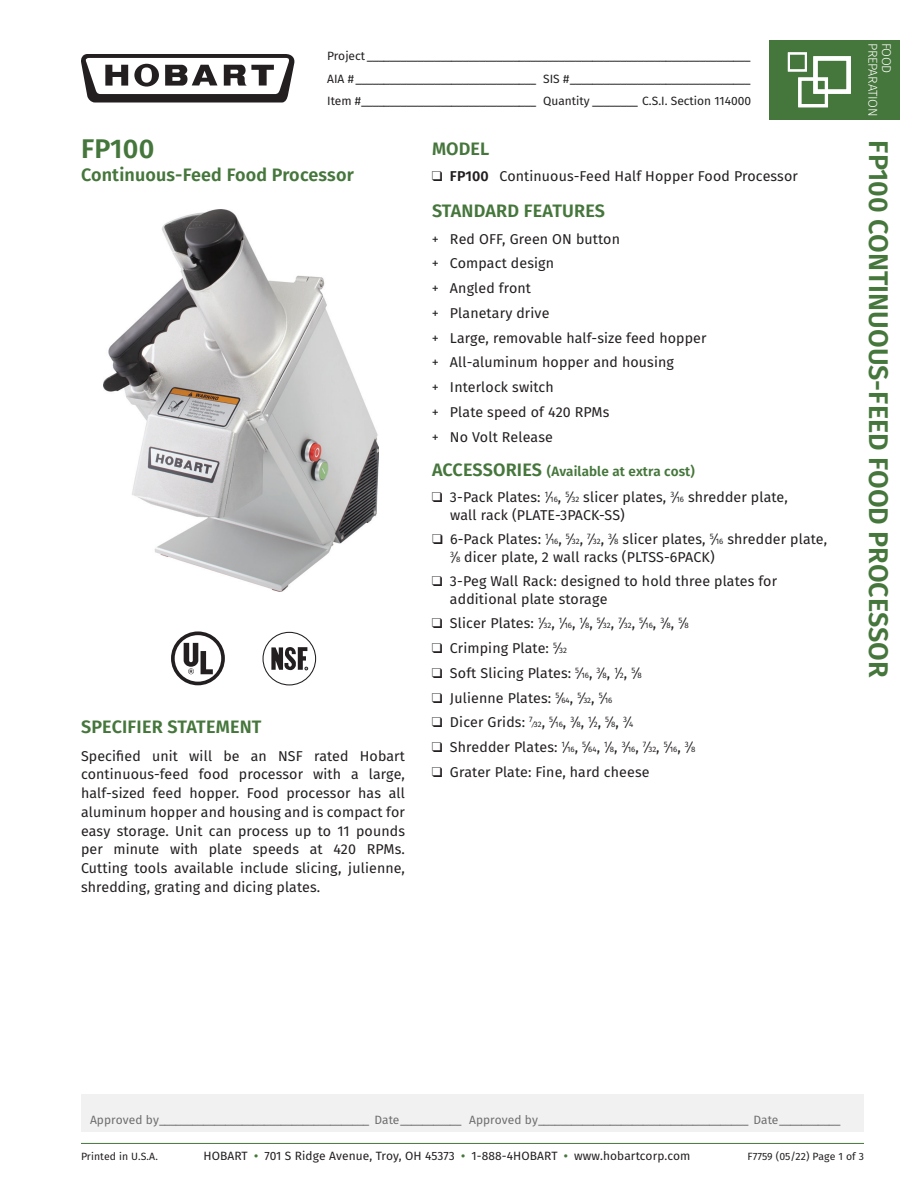
<style>
.page{position:relative;width:918px;height:1188px;background:#fff}
.page>*{position:absolute;margin:0;border:0;box-sizing:border-box;transform-origin:0 0}
.t1{font:600 27px "Fira Sans";color:#45763b}
.t2{font:600 18px "Fira Sans";letter-spacing:.01em;color:#45763b}
.t3{font:14.25px/24.8px "Fira Sans";letter-spacing:.01em;color:#231f20}
.t4{font:600 13.5px "Fira Sans";letter-spacing:.01em;color:#45763b}
.t5{font:300 12.75px "Fira Sans";letter-spacing:-.02em;color:#fff}
.t6{font:12px/22.5px "Fira Sans";color:#231f20;text-align:justify}
.t7{font:12px "Fira Sans";letter-spacing:.005em;color:#6e6e6f}
.t8{font:10.5px "Fira Sans";letter-spacing:.01em;color:#231f20}
.t9{font:7.8px "Fira Sans";color:#231f20}
.s1{font-weight:600}
.s2{font-style:inherit}
.s3{font-size:18px}
.s4{font-size:7.8px}
.s5{font-size:14.25px}
.s6{font-weight:600;color:#45763b}
</style>
<div class="page">
<div style="left:81px;top:1094px;width:783px;height:38px;background:#f1f1f1"></div>
<hr style="left:81px;top:1143px;width:783px;height:1px;background:#45763b">
<svg style="left:81px;top:54px;width:213px;height:49px"></svg>
<div style="left:770px;top:40px;width:130px;height:80px;background:#45763b"></div>
<div style="left:813px;top:56px;width:38px;height:38px;border:4px solid #fff"></div>
<div style="left:788px;top:52px;width:19px;height:20px;border:2px solid #fff"></div>
<div style="left:798px;top:77px;width:30px;height:30px;border:3px solid #fff"></div>
<svg style="left:171px;top:631px;width:54px;height:54px"></svg>
<div style="left:175px;top:635px;width:46px;height:47px;background:#fff;border-radius:50%"></div>
<svg style="left:184px;top:643px;width:29px;height:31px"></svg>
<div style="left:263px;top:632px;width:53px;height:53px;border:1px solid #231f20;border-radius:50%"></div>
<svg style="left:271px;top:647px;width:37px;height:23px"></svg>
<img style="left:104px;top:210px;width:275px;height:381px">
<p class="t6" style="left:327px;top:45px;width:425px">Project ____________________________________________________________________ AIA # ________________________________ SIS #________________________________ Item #_______________________________ Quantity ________ C.S.I. Section 114000</p>
<p class="t5" style="left:882px;top:43px;width:75px;rotate:90deg">PREPARATION</p>
<p class="t5" style="left:896px;top:43px;width:32px;rotate:90deg">FOOD</p>
<h1 class="t1" style="left:81px;top:127px;width:75px">FP100</h1>
<p class="t2" style="left:81px;top:160px;width:274px">Continuous-Feed Food Processor</p>
<p class="t2" style="left:81px;top:712px;width:182px">SPECIFIER STATEMENT</p>
<p class="t3" style="left:81px;top:746px;width:326px;line-height:18.8px;text-align:justify">Specified unit will be an NSF rated Hobart continuous-feed food processor with a large, half-sized feed hopper. Food processor has all aluminum hopper and housing and is compact for easy storage. Unit can process up to 11 pounds per minute with plate speeds at 420 RPMs.<br>Cutting tools available include slicing, julienne, shredding, grating and dicing plates.</p>
<p class="t2" style="left:432px;top:134px;width:59px">MODEL</p>
<p class="t3" style="left:432px;top:164px;width:367px">❑ <span class="s1">FP100</span> Continuous-Feed Half Hopper Food Processor</p>
<p class="t2" style="left:432px;top:196px;width:175px">STANDARD FEATURES</p>
<p class="t3" style="left:432px;top:226px;width:276px"><span class="s2">+</span> Red OFF, Green ON button<br><span class="s2">+</span> Compact design<br><span class="s2">+</span> Angled front<br><span class="s2">+</span> Planetary drive<br><span class="s2">+</span> Large, removable half-size feed hopper <span class="s2">+</span> All-aluminum hopper and housing<br><span class="s2">+</span> Interlock switch<br><span class="s2">+</span> Plate speed of 420 RPMs<br><span class="s2">+</span> No Volt Release</p>
<p class="t4" style="left:432px;top:460px;width:264px"><span class="s3">ACCESSORIES</span> (Available at extra cost)</p>
<p class="t3" style="left:450px;top:488px;width:339px;line-height:17.2px;text-indent:-18px">❑ 3-Pack Plates: <sup>1</sup>⁄<span class="s4">16</span>, <sup>5</sup>⁄<span class="s4">32</span> slicer plates, <sup>3</sup>⁄<span class="s4">16</span> shredder plate, wall rack (PLATE-3PACK-SS)</p>
<p class="t3" style="left:450px;top:530px;width:379px;line-height:17.2px;text-indent:-18px">❑ 6-Pack Plates: <sup>1</sup>⁄<span class="s4">16</span>, <sup>5</sup>⁄<span class="s4">32</span>, <sup>7</sup>⁄<span class="s4">32</span>, <sup>3</sup>⁄<span class="s4">8</span> slicer plates, <sup>5</sup>⁄<span class="s4">16</span> shredder plate,<br><sup>3</sup>⁄<span class="s4">8</span> dicer plate, 2 wall racks (PLTSS-6PACK)</p>
<p class="t3" style="left:450px;top:572px;width:329px;line-height:17.2px;text-indent:-18px">❑ 3-Peg Wall Rack: designed to hold three plates for additional plate storage</p>
<p class="t3" style="left:432px;top:611px;width:258px">❑ Slicer Plates: <sup>1</sup>⁄<span class="s4">32</span>, <sup>1</sup>⁄<span class="s4">16</span>, <sup>1</sup>⁄<span class="s4">8</span>, <sup>5</sup>⁄<span class="s4">32</span>, <sup>7</sup>⁄<span class="s4">32</span>, <sup>5</sup>⁄<span class="s4">16</span>, <sup>3</sup>⁄<span class="s4">8</span>, <sup>5</sup>⁄<span class="s4">8</span></p>
<p class="t3" style="left:432px;top:635px;width:136px">❑ Crimping Plate: <sup>5</sup>⁄<span class="s4">32</span></p>
<p class="t3" style="left:432px;top:660px;width:211px">❑ Soft Slicing Plates: <sup>5</sup>⁄<span class="s4">16</span>, <sup>3</sup>⁄<span class="s4">8</span>, <sup>1</sup>⁄<span class="s4">2</span>, <sup>5</sup>⁄<span class="s4">8</span></p>
<p class="t3" style="left:432px;top:685px;width:182px">❑ Julienne Plates: <sup>5</sup>⁄<span class="s4">64</span>, <sup>5</sup>⁄<span class="s4">32</span>, <sup>5</sup>⁄<span class="s4">16</span></p>
<p class="t3" style="left:432px;top:710px;width:102px">❑ Dicer Grids: <sup>7</sup></p>
<p class="t9" style="left:533px;top:719px;width:102px">⁄32<span class="s5">,</span> 5<span class="s5">⁄</span>16<span class="s5">,</span> 3<span class="s5">⁄</span>8<span class="s5">,</span> 1<span class="s5">⁄</span>2<span class="s5">,</span> 5<span class="s5">⁄</span>8<span class="s5">,</span> 3<span class="s5">⁄</span>4</p>
<p class="t3" style="left:432px;top:734px;width:265px">❑ Shredder Plates: <sup>1</sup>⁄<span class="s4">16</span>, <sup>5</sup>⁄<span class="s4">64</span>, <sup>1</sup>⁄<span class="s4">8</span>, <sup>3</sup>⁄<span class="s4">16</span>, <sup>7</sup>⁄<span class="s4">32</span>, <sup>5</sup>⁄<span class="s4">16</span>, <sup>3</sup>⁄<span class="s4">8</span></p>
<p class="t3" style="left:432px;top:759px;width:219px">❑ Grater Plate: Fine, hard cheese</p>
<h1 class="t1" style="left:901px;top:140px;width:538px;rotate:90deg">FP100 CONTINUOUS-FEED FOOD PROCESSOR</h1>
<p class="t7" style="left:90px;top:1110px;width:752px">Approved by______________________________________ Date___________ Approved by______________________________________ Date___________</p>
<p class="t8" style="left:81px;top:1149px;width:78px">Printed in U.S.A.</p>
<p class="t6" style="left:203px;top:1145px;width:488px">HOBART <span class="s6">•</span> 701 S Ridge Avenue, Troy, OH 45373 <span class="s6">•</span> 1-888-4HOBART <span class="s6">•</span> www.hobartcorp.com</p>
<p class="t8" style="left:747px;top:1149px;width:118px">F7759 (05/22) Page 1 of 3</p>
</div>
